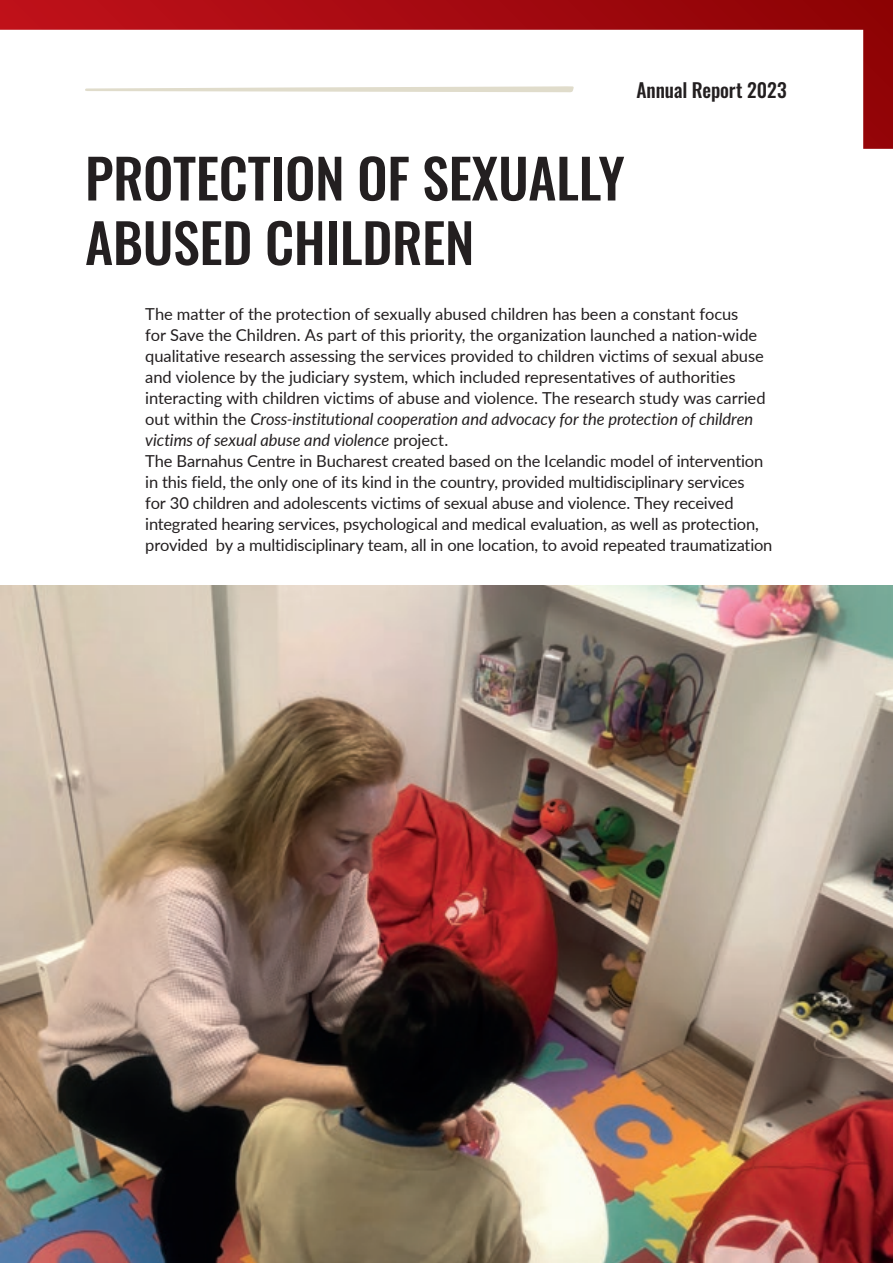
<style>
.page{position:relative;width:893px;height:1263px;background:#fff}
.page>*{position:absolute;margin:0;border:0;box-sizing:border-box;transform-origin:0 0}
.H0{font:500 54px/64.5px "Oswald";letter-spacing:-.005em;color:#231f20}
.t1{font:500 19.5px "Oswald";letter-spacing:-.005em;color:#231f20}
.body_text{font:16.5px/21px "Lato";letter-spacing:-.01em;color:#231f20}
.s1{font-style:italic}
</style>
<div class="page">
<svg style="left:1px;top:0;width:892px;height:149px"></svg>
<svg style="left:85px;top:86px;width:489px;height:6px"></svg>
<img style="left:0;top:0;width:1px;height:370px">
<img style="left:0;top:585px;width:893px;height:678px">
<p class="t1" style="left:636px;top:80px;width:152px">Annual Report 2023</p>
<p class="H0" style="left:85px;top:150px;width:541px">PROTECTION OF SEXUALLY<br>ABUSED CHILDREN</p>
<p class="body_text" style="left:145px;top:303px;width:622px">The matter of the protection of sexually abused children has been a constant focus<br>for Save the Children. As part of this priority, the organization launched a nation-wide qualitative research assessing the services provided to children victims of sexual abuse and violence by the judiciary system, which included representatives of authorities interacting with children victims of abuse and violence. The research study was carried out within the <span class="s1">Cross-institutional cooperation and advocacy for the protection of children victims of sexual abuse and violence</span> project.</p>
<p class="body_text" style="left:145px;top:450px;width:629px">The Barnahus Centre in Bucharest created based on the Icelandic model of intervention in this field, the only one of its kind in the country, provided multidisciplinary services<br>for 30 children and adolescents victims of sexual abuse and violence. They received integrated hearing services, psychological and medical evaluation, as well as protection, provided by a multidisciplinary team, all in one location, to avoid repeated traumatization</p>
</div>
